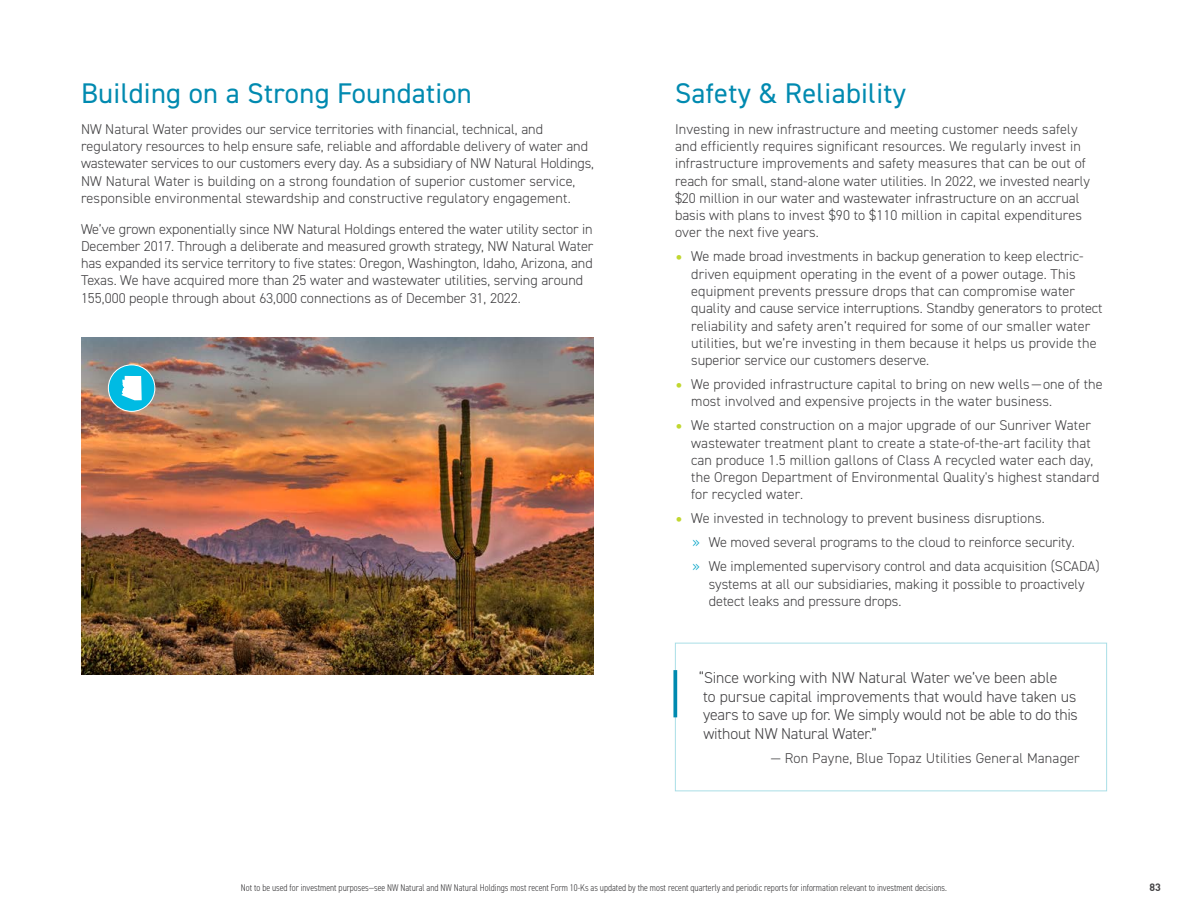
<style>
.page{position:relative;width:1188px;height:918px;background:#fff}
.page>*{position:absolute;margin:0;border:0;box-sizing:border-box;transform-origin:0 0}
.t1{font:28.5px "DIN2014";letter-spacing:.01em;color:#008ab0}
.t2{font:300 15.75px/18.8px "DIN2014";letter-spacing:-.005em;color:#414042}
.t3{font:300 14.25px/17.2px "DIN2014";color:#414042}
.t4{font:700 10.5px "DIN Offc";color:#414042}
.t5{font:300 condensed 9.75px "DIN2014";color:#414042}
.s1{font-family:"DIN Offc";color:#c1d72f}
.s2{color:#00a3c7}
</style>
<div class="page">
<hr style="left:0;top:0;width:1px;height:918px;background:#a3dce6">
<svg style="left:0;top:15px;width:1px;height:903px"></svg>
<img style="left:81px;top:338px;width:513px;height:337px">
<div style="left:675px;top:643px;width:432px;height:148px;border:1px solid #a9dee7"></div>
<svg style="left:673px;top:670px;width:4px;height:47px"></svg>
<div style="left:108px;top:365px;width:47px;height:46px;background:#00bbe3;border-radius:50%"></div>
<svg style="left:122px;top:376px;width:20px;height:24px"></svg>
<div style="left:108px;top:364px;width:47px;height:48px;border:1px solid #fff;border-radius:50%"></div>
<h1 class="t1" style="left:81px;top:76px;width:392px">Building on a Strong Foundation</h1>
<p class="t3" style="left:81px;top:120px;width:515px">NW Natural Water provides our service territories with financial, technical, and regulatory resources to help ensure safe, reliable and affordable delivery of water and wastewater services to our customers every day. As a subsidiary of NW Natural Holdings, NW Natural Water is building on a strong foundation of superior customer service, responsible environmental stewardship and constructive regulatory engagement.</p>
<p class="t3" style="left:81px;top:220px;width:514px">We’ve grown exponentially since NW Natural Holdings entered the water utility sector in December 2017. Through a deliberate and measured growth strategy, NW Natural Water has expanded its service territory to five states: Oregon, Washington, Idaho, Arizona, and Texas. We have acquired more than 25 water and wastewater utilities, serving around 155,000 people through about 63,000 connections as of December 31, 2022.</p>
<h1 class="t1" style="left:675px;top:76px;width:233px">Safety &amp; Reliability</h1>
<p class="t3" style="left:675px;top:120px;width:416px">Investing in new infrastructure and meeting customer needs safely and efficiently requires significant resources. We regularly invest in infrastructure improvements and safety measures that can be out of reach for small, stand-alone water utilities. In 2022, we invested nearly $20 million in our water and wastewater infrastructure on an accrual basis with plans to invest $90 to $110 million in capital expenditures over the next five years.</p>
<p class="t3" style="left:691px;top:248px;width:413px;text-indent:-16px"><span class="s1">•</span> We made broad investments in backup generation to keep electric&shy;driven equipment operating in the event of a power outage. This equipment prevents pressure drops that can compromise water quality and cause service interruptions. Standby generators to protect reliability and safety aren’t required for some of our smaller water utilities, but we’re investing in them because it helps us provide the superior service our customers deserve.</p>
<p class="t3" style="left:691px;top:376px;width:413px;text-indent:-16px"><span class="s1">•</span> We provided infrastructure capital to bring on new wells—one of the most involved and expensive projects in the water business.</p>
<p class="t3" style="left:691px;top:417px;width:410px;text-indent:-16px"><span class="s1">•</span> We started construction on a major upgrade of our Sunriver Water wastewater treatment plant to create a state-of-the-art facility that can produce 1.5 million gallons of Class A recycled water each day, the Oregon Department of Environmental Quality's highest standard for recycled water.</p>
<p class="t3" style="left:693px;top:506px;width:409px;line-height:24px;text-indent:-18px"><span class="s1">•</span> We invested in technology to prevent business disruptions.<br><span class="s2">»</span> We moved several programs to the cloud to reinforce security.<br><span class="s2">»</span> We implemented supervisory control and data acquisition (SCADA)</p>
<p class="t3" style="left:709px;top:575px;width:378px">systems at all our subsidiaries, making it possible to proactively detect leaks and pressure drops.</p>
<p class="t2" style="left:699px;top:668px;width:381px">“Since working with NW Natural Water we’ve been able<br>to pursue capital improvements that would have taken us years to save up for. We simply would not be able to do this without NW Natural Water.”</p>
<p class="t3" style="left:771px;top:750px;width:310px">— Ron Payne, Blue Topaz Utilities General Manager</p>
<p class="t5" style="left:241px;top:881px;width:708px">Not to be used for investment purposes—see NW Natural and NW Natural Holdings most recent Form 10-Ks as updated by the most recent quarterly and periodic reports for information relevant to investment decisions.</p>
<p class="t4" style="left:1150px;top:880px;width:13px">83</p>
</div>
